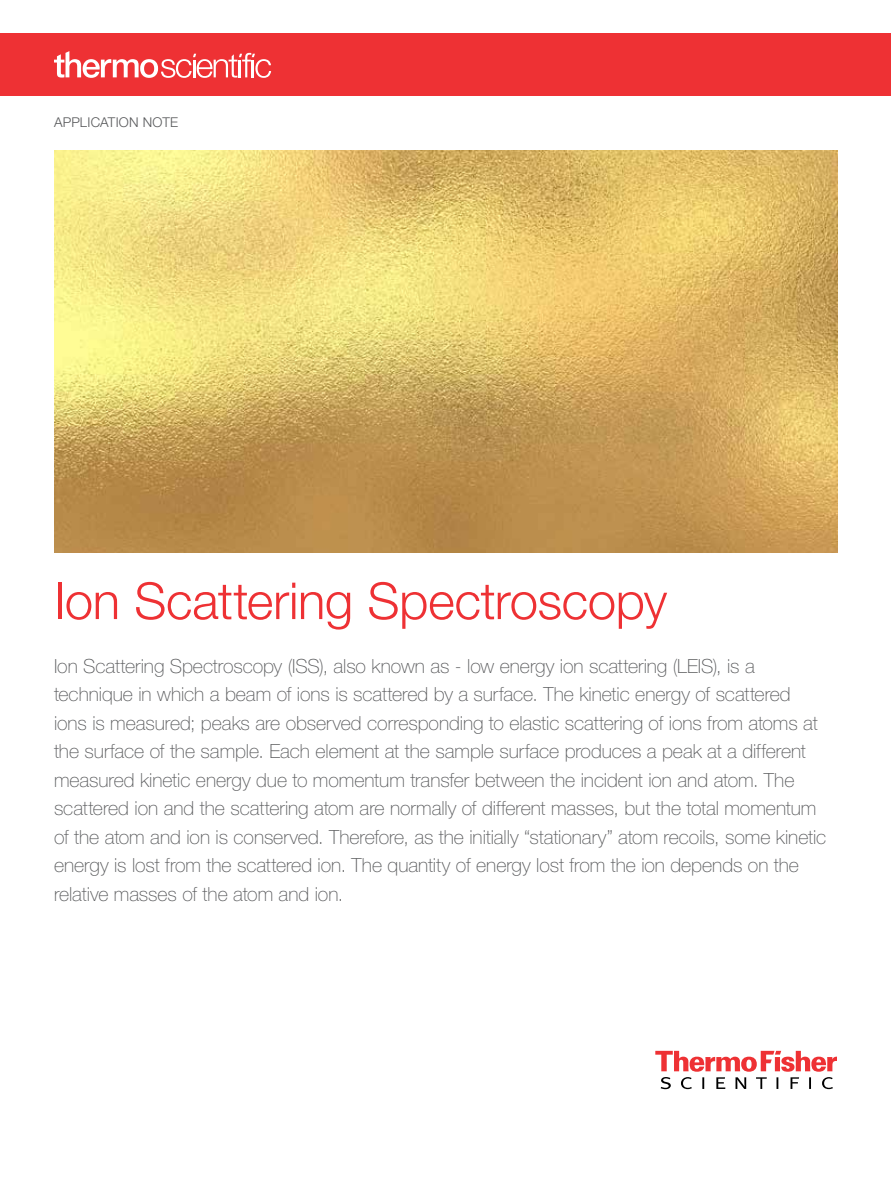
<style>
.page{position:relative;width:891px;height:1188px;background:#fff}
.page>*{position:absolute;margin:0;border:0;box-sizing:border-box;transform-origin:0 0}
.t1{font:300 51px "Helvetica Neue LT Pro";letter-spacing:-.01em;color:#ee3134}
.t2{font:100 19.5px/28.5px "Helvetica Neue LT Pro";letter-spacing:-.005em;color:#58595b}
.t3{font:300 13.5px "Helvetica Neue LT Pro";letter-spacing:.02em;color:#58595b}
</style>
<div class="page">
<svg style="left:655px;top:1051px;width:182px;height:38px"></svg>
<img style="left:54px;top:151px;width:783px;height:401px">
<div style="left:0;top:33px;width:891px;height:63px;background:#ee3134"></div>
<svg style="left:54px;top:51px;width:217px;height:27px"></svg>
<p class="t3" style="left:54px;top:114px;width:126px">APPLICATION NOTE</p>
<h1 class="t1" style="left:54px;top:570px;width:615px">Ion Scattering Spectroscopy</h1>
<p class="t2" style="left:54px;top:651px;width:774px">Ion Scattering Spectroscopy (ISS), also known as - low energy ion scattering (LEIS), is a technique in which a beam of ions is scattered by a surface. The kinetic energy of scattered ions is measured; peaks are observed corresponding to elastic scattering of ions from atoms at the surface of the sample. Each element at the sample surface produces a peak at a different measured kinetic energy due to momentum transfer between the incident ion and atom. The scattered ion and the scattering atom are normally of different masses, but the total momentum of the atom and ion is conserved. Therefore, as the initially “stationary” atom recoils, some kinetic energy is lost from the scattered ion. The quantity of energy lost from the ion depends on the relative masses of the atom and ion.</p>
</div>
